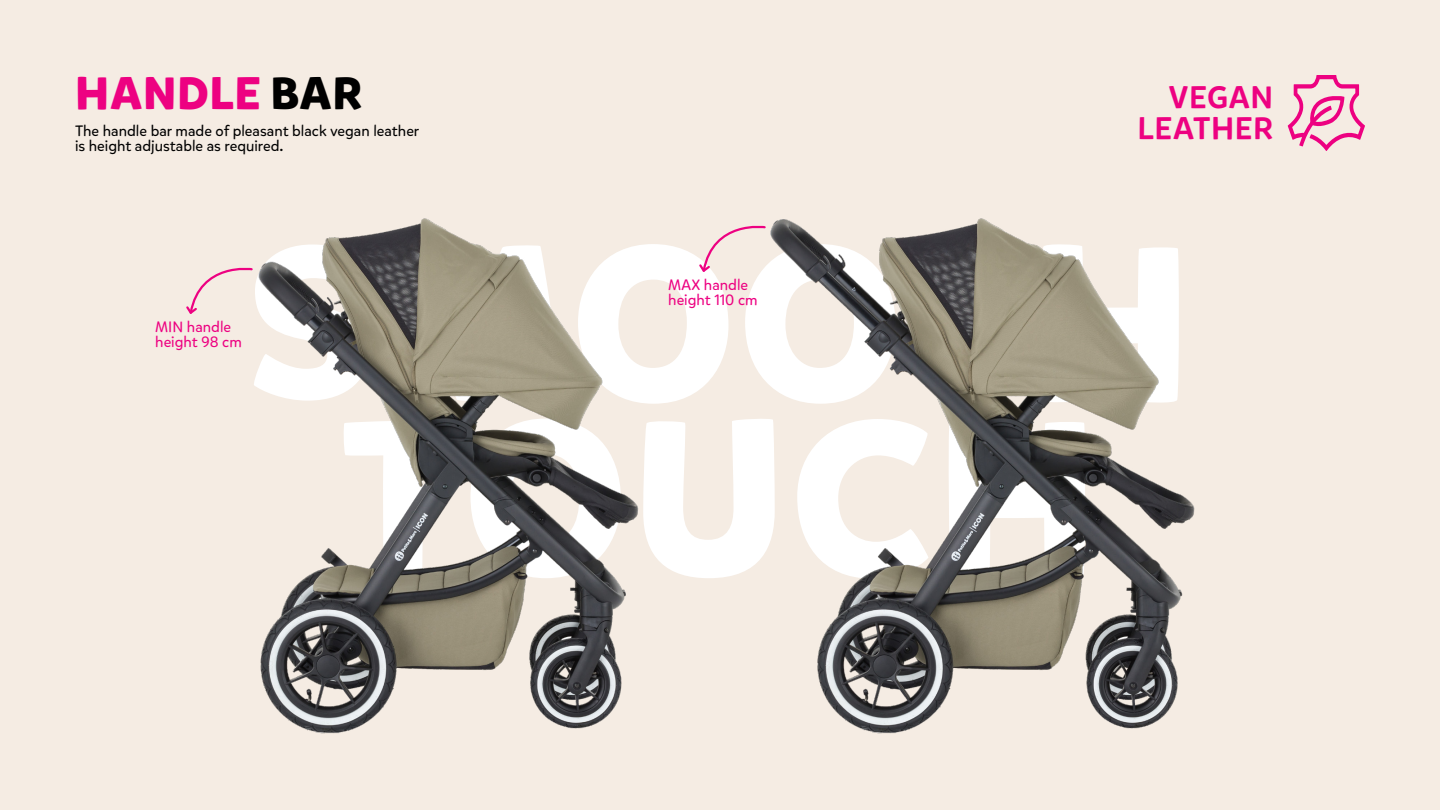
<style>
.page{position:relative;width:1440px;height:810px;background:#f5ece3}
.page>*{position:absolute;margin:0;border:0;box-sizing:border-box;transform-origin:0 0}
.t1{font:700 218.1px/174.5px "Mikado";letter-spacing:.015em;color:#fff;text-align:center}
.t2{font:700 45.3px "Mikado";letter-spacing:.015em;color:#ed0181}
.t3{font:500 31.05px/31px "Mikado";letter-spacing:.015em;color:#ed0181;text-align:right}
.t4{font:15px/15px "Mikado";color:#000}
.t5{font:15px/15px "Mikado";color:#ed0181}
.s1{color:#000}
</style>
<div class="page">
<svg style="left:1288px;top:75px;width:77px;height:76px"></svg>
<img style="left:258px;top:218px;width:381px;height:516px">
<img style="left:770px;top:218px;width:425px;height:516px">
<svg style="left:699px;top:225px;width:67px;height:47px"></svg>
<svg style="left:186px;top:267px;width:67px;height:47px"></svg>
<h2 class="t2" style="left:75px;top:65px;width:288px">HANDLE <span class="s1">BAR</span></h2>
<p class="t4" style="left:75px;top:124px;width:346px">The handle bar made of pleasant black vegan leather is height adjustable as required.</p>
<h3 class="t3" style="left:1138px;top:82px;width:137px">VEGAN<br>LEATHER</h3>
<p class="t5" style="left:155px;top:320px;width:88px">MIN handle height 98 cm</p>
<h1 class="t1" style="left:247px;top:240px;width:948px">SMOOTH<br>TOUCH</h1>
<p class="t5" style="left:668px;top:278px;width:91px">MAX handle height 110 cm</p>
</div>
